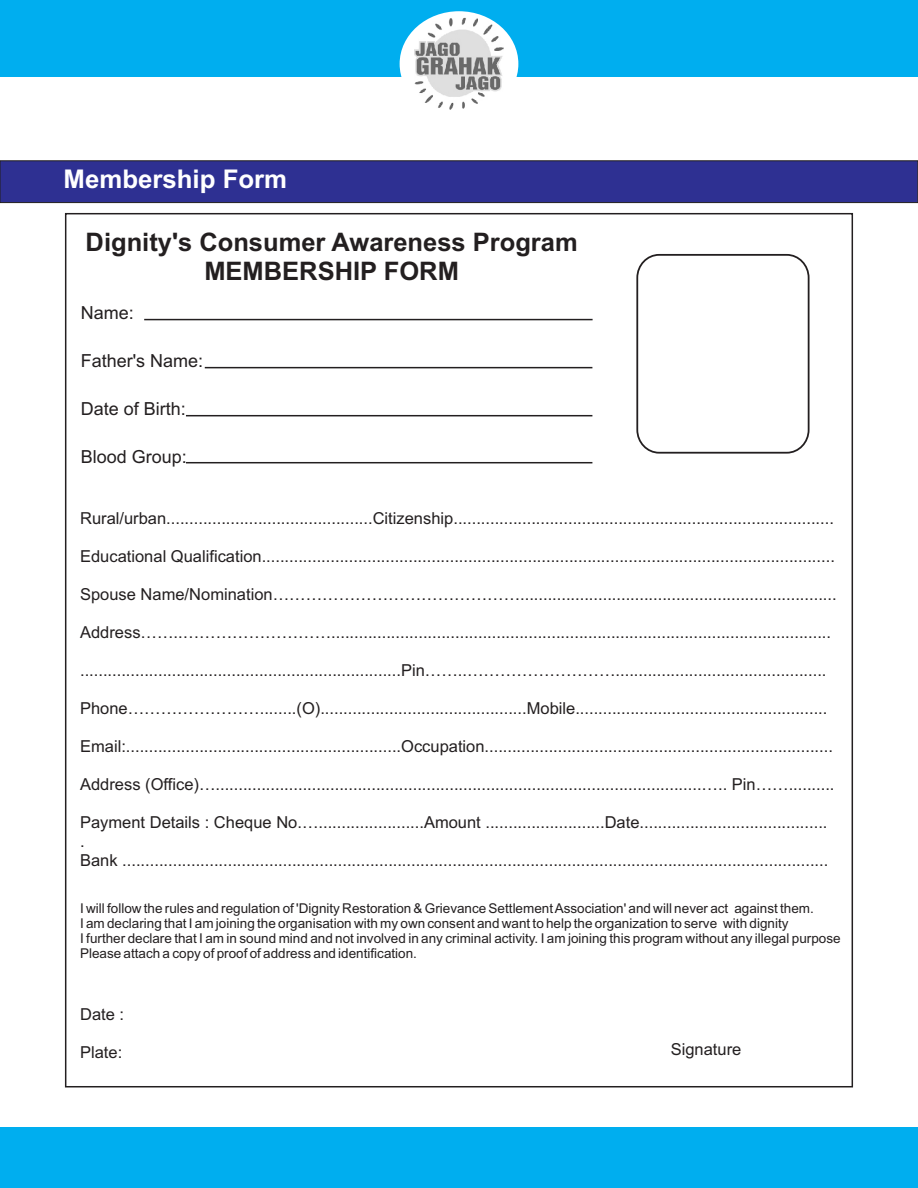
<style>
.page{position:relative;width:918px;height:1188px;background:#fff}
.page>*{position:absolute;margin:0;border:0;box-sizing:border-box;transform-origin:0 0}
.t1{font:700 25.8px "Arial";color:#fff}
.t2{font:700 25.5px/28.5px "Arial";color:#231f20;text-align:center}
.t3{font:18px "Arial";color:#231f20}
.t4{font:16.5px/19px "Arial";color:#231f20}
.t5{font:13.5px/15.1px "Arial";color:#231f20}
</style>
<div class="page">
<svg style="left:0;top:160px;width:918px;height:43px;background:#2e308c"></svg>
<div style="left:0;top:1127px;width:918px;height:61px;background:#00aeef"></div>
<div style="left:636px;top:254px;width:174px;height:200px;border:2px solid #231f20;border-radius:22px"></div>
<hr style="left:144px;top:319px;width:449px;height:1px;background:#231f20">
<hr style="left:205px;top:367px;width:387px;height:1px;background:#231f20">
<hr style="left:186px;top:415px;width:406px;height:1px;background:#231f20">
<hr style="left:186px;top:462px;width:406px;height:1px;background:#231f20">
<div style="left:0;top:0;width:918px;height:77px;background:#00aeef"></div>
<div style="left:400px;top:11px;width:118px;height:106px;background:#fff;border-radius:50%"></div>
<img style="left:414px;top:18px;width:90px;height:92px">
<h1 class="t1" style="left:64px;top:170px;width:225px">Membership Form</h1>
<h2 class="t2" style="left:86px;top:230px;width:494px">Dignity's Consumer Awareness Program<br>MEMBERSHIP FORM</h2>
<p class="t3" style="left:81px;top:306px;width:55px">Name:</p>
<p class="t3" style="left:81px;top:354px;width:124px">Father's Name:</p>
<p class="t3" style="left:81px;top:402px;width:107px">Date of Birth:</p>
<p class="t3" style="left:81px;top:450px;width:108px">Blood Group:</p>
<p class="t4" style="left:80px;top:510px;width:755px">Rural/urban.............................................Citizenship...................................................................................</p>
<p class="t4" style="left:80px;top:548px;width:756px">Educational Qualification.............................................................................................................................</p>
<p class="t4" style="left:80px;top:586px;width:758px">Spouse Name/Nomination……………………………………….....................................................................</p>
<p class="t4" style="left:80px;top:624px;width:753px">Address……..……………………….............................................................................................................</p>
<p class="t4" style="left:80px;top:662px;width:748px">......................................................................Pin……..………………………..............................................</p>
<p class="t4" style="left:80px;top:700px;width:749px">Phone……………………........(O).............................................Mobile.......................................................</p>
<p class="t4" style="left:80px;top:738px;width:754px">Email:............................................................Occupation............................................................................</p>
<p class="t4" style="left:80px;top:776px;width:756px">Address (Office)…..........................................................................................................….. Pin……..........</p>
<p class="t4" style="left:80px;top:814px;width:750px">Payment Details : Cheque No.….......................Amount ..........................Date......................................... .<br>Bank ..........................................................................................................................................................</p>
<p class="t5" style="left:80px;top:902px;width:762px">I will follow the rules and regulation of 'Dignity Restoration &amp; Grievance Settlement Association' and will never act against them.<br>I am declaring that I am joining the organisation with my own consent and want to help the organization to serve with dignity<br>I further declare that I am in sound mind and not involved in any criminal activity. I am joining this program without any illegal purpose Please attach a copy of proof of address and identification.</p>
<p class="t4" style="left:80px;top:1006px;width:46px">Date :</p>
<p class="t4" style="left:80px;top:1044px;width:44px">Plate:</p>
<p class="t4" style="left:671px;top:1041px;width:72px">Signature</p>
</div>
